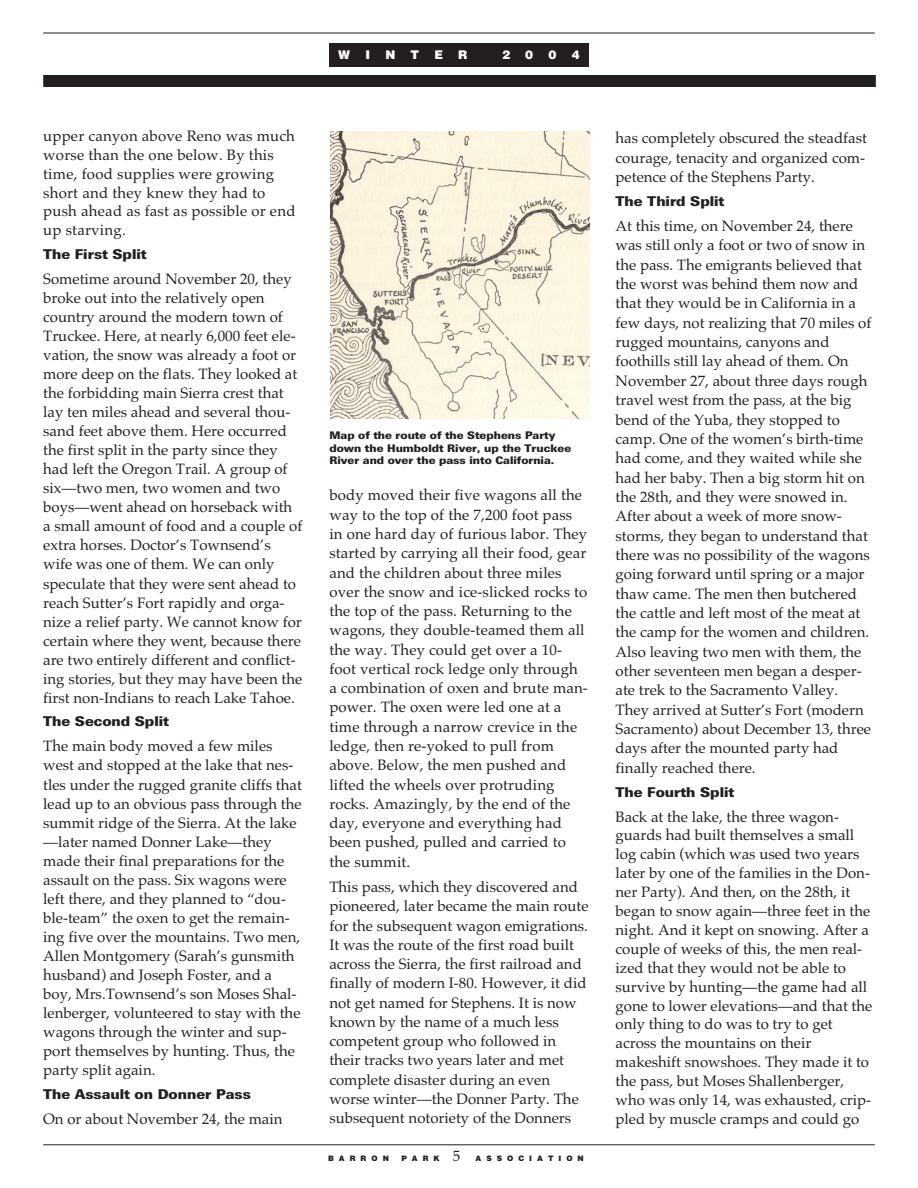
<style>
.page{position:relative;width:918px;height:1188px;background:#fff}
.page>*{position:absolute;margin:0;border:0;box-sizing:border-box;transform-origin:0 0}
.t1{font:15px/19px "Palatino";color:#231f20}
.t2{font:900 13.5px "Linotype Univers Basic";color:#231f20}
.t3{font:900 12px "Helvetica";color:#fff}
.t4{font:900 10.5px/12.6px "Linotype Univers Basic";color:#231f20}
.t5{font:900 7.5px "Helvetica";letter-spacing:.665em;color:#231f20}
.s1{font-family:"Palatino";font-weight:400;font-size:15px}
</style>
<div class="page">
<hr style="left:43px;top:33px;width:832px;height:1px;background:#231f20">
<hr style="left:43px;top:1145px;width:832px;height:1px;background:#231f20">
<div style="left:329px;top:43px;width:260px;height:24px;background:#231f20"></div>
<div style="left:43px;top:75px;width:833px;height:12px;background:#231f20"></div>
<img style="left:331px;top:132px;width:258px;height:286px">
<p class="t3" style="left:338px;top:47px;width:13px">W</p>
<p class="t3" style="left:366px;top:47px;width:6px">I</p>
<p class="t3" style="left:385px;top:47px;width:11px">N</p>
<p class="t3" style="left:411px;top:47px;width:10px">T</p>
<p class="t3" style="left:434px;top:47px;width:10px">E</p>
<p class="t3" style="left:458px;top:47px;width:11px">R</p>
<p class="t3" style="left:502px;top:47px;width:10px">2</p>
<p class="t3" style="left:525px;top:47px;width:10px">0</p>
<p class="t3" style="left:548px;top:47px;width:10px">0</p>
<p class="t3" style="left:572px;top:47px;width:10px">4</p>
<p class="t1" style="left:43px;top:127px;width:254px">upper canyon above Reno was much worse than the one below. By this time, food supplies were growing short and they knew they had to push ahead as fast as possible or end up starving.</p>
<p class="t2" style="left:43px;top:249px;width:105px">The First Split</p>
<p class="t1" style="left:43px;top:269px;width:261px">Sometime around November 20, they broke out into the relatively open country around the modern town of Truckee. Here, at nearly 6,000 feet ele&shy;vation, the snow was already a foot or more deep on the flats. They looked at the forbidding main Sierra crest that lay ten miles ahead and several thou&shy;sand feet above them. Here occurred the first split in the party since they had left the Oregon Trail. A group of six—two men, two women and two boys—went ahead on horseback with a small amount of food and a couple of extra horses. Doctor’s Townsend’s wife was one of them. We can only speculate that they were sent ahead to reach Sutter’s Fort rapidly and orga&shy;nize a relief party. We cannot know for certain where they went, because there are two entirely different and conflict&shy;ing stories, but they may have been the first non-Indians to reach Lake Tahoe.</p>
<p class="t2" style="left:43px;top:717px;width:127px">The Second Split</p>
<p class="t1" style="left:43px;top:737px;width:260px">The main body moved a few miles west and stopped at the lake that nes&shy;tles under the rugged granite cliffs that lead up to an obvious pass through the summit ridge of the Sierra. At the lake —later named Donner Lake—they made their final preparations for the assault on the pass. Six wagons were left there, and they planned to “dou&shy;ble-team” the oxen to get the remain&shy;ing five over the mountains. Two men, Allen Montgomery (Sarah’s gunsmith husband) and Joseph Foster, and a boy, Mrs.Townsend’s son Moses Shal&shy;lenberger, volunteered to stay with the wagons through the winter and sup&shy;port themselves by hunting. Thus, the party split again.</p>
<p class="t2" style="left:43px;top:1089px;width:209px">The Assault on Donner Pass</p>
<p class="t1" style="left:43px;top:1109px;width:241px">On or about November 24, the main</p>
<p class="t4" style="left:329px;top:430px;width:243px">Map of the route of the Stephens Party down the Humboldt River, up the Truckee<br>River and over the pass into California.</p>
<p class="t1" style="left:329px;top:486px;width:260px">body moved their five wagons all the way to the top of the 7,200 foot pass in one hard day of furious labor. They started by carrying all their food, gear and the children about three miles over the snow and ice-slicked rocks to the top of the pass. Returning to the wagons, they double-teamed them all the way. They could get over a 10- foot vertical rock ledge only through a combination of oxen and brute man&shy;power. The oxen were led one at a time through a narrow crevice in the ledge, then re-yoked to pull from above. Below, the men pushed and lifted the wheels over protruding rocks. Amazingly, by the end of the day, everyone and everything had been pushed, pulled and carried to the summit.</p>
<p class="t1" style="left:329px;top:877px;width:261px">This pass, which they discovered and pioneered, later became the main route for the subsequent wagon emigrations.<br>It was the route of the first road built across the Sierra, the first railroad and finally of modern I-80. However, it did not get named for Stephens. It is now known by the name of a much less competent group who followed in their tracks two years later and met complete disaster during an even worse winter—the Donner Party. The subsequent notoriety of the Donners</p>
<p class="t5" style="left:328px;top:1155px;width:62px">BARRON</p>
<p class="t5" style="left:401px;top:1155px;width:184px">PARK <span class="s1">5</span> ASSOCIATION</p>
<p class="t1" style="left:616px;top:128px;width:253px">has completely obscured the steadfast courage, tenacity and organized com&shy;petence of the Stephens Party.</p>
<p class="t2" style="left:616px;top:196px;width:110px">The Third Split</p>
<p class="t1" style="left:616px;top:216px;width:257px">At this time, on November 24, there was still only a foot or two of snow in the pass. The emigrants believed that the worst was behind them now and that they would be in California in a few days, not realizing that 70 miles of rugged mountains, canyons and foothills still lay ahead of them. On November 27, about three days rough travel west from the pass, at the big bend of the Yuba, they stopped to camp. One of the women’s birth-time had come, and they waited while she had her baby. Then a big storm hit on the 28th, and they were snowed in.<br>After about a week of more snow&shy;storms, they began to understand that there was no possibility of the wagons going forward until spring or a major thaw came. The men then butchered the cattle and left most of the meat at the camp for the women and children.<br>Also leaving two men with them, the other seventeen men began a desper&shy;ate trek to the Sacramento Valley.<br>They arrived at Sutter’s Fort (modern Sacramento) about December 13, three days after the mounted party had finally reached there.</p>
<p class="t2" style="left:616px;top:787px;width:120px">The Fourth Split</p>
<p class="t1" style="left:616px;top:807px;width:258px">Back at the lake, the three wagon&shy;guards had built themselves a small log cabin (which was used two years later by one of the families in the Don&shy;ner Party). And then, on the 28th, it began to snow again—three feet in the night. And it kept on snowing. After a couple of weeks of this, the men real&shy;ized that they would not be able to survive by hunting—the game had all gone to lower elevations—and that the only thing to do was to try to get across the mountains on their makeshift snowshoes. They made it to the pass, but Moses Shallenberger, who was only 14, was exhausted, crip&shy;pled by muscle cramps and could go</p>
</div>
